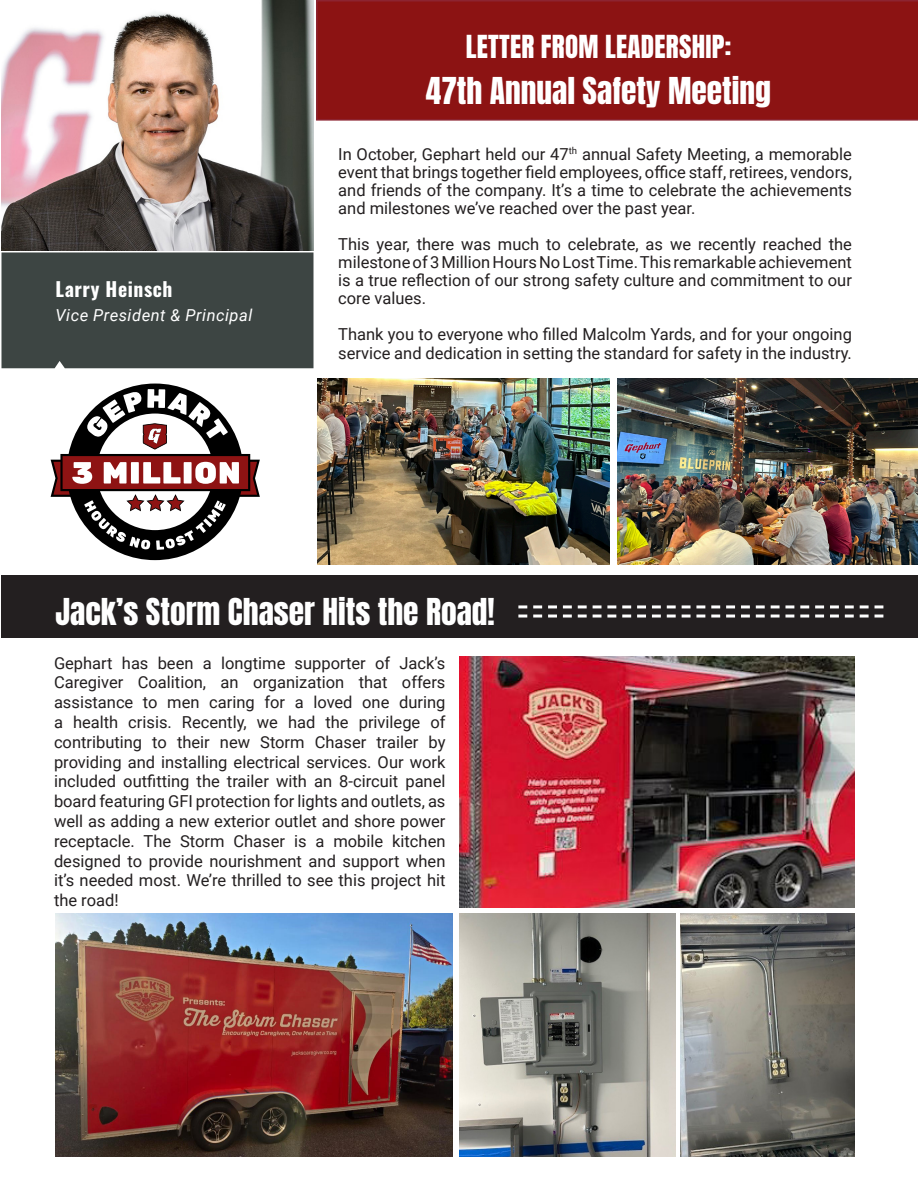
<style>
.page{position:relative;width:918px;height:1188px;background:#fff}
.page>*{position:absolute;margin:0;border:0;box-sizing:border-box;transform-origin:0 0}
.t1{font:31.5px "Anton";color:#fff}
.t2{font:27px "Anton";letter-spacing:.01em;color:#fff}
.t3{font:700 19.5px "Oswald";letter-spacing:.03em;color:#fff}
.t4{font:16.5px/19.8px "Roboto";color:#231f20;text-align:justify}
.t5{font:italic 16.5px "Roboto";letter-spacing:.03em;color:#fff}
</style>
<div class="page">
<div style="left:316px;top:0;width:602px;height:121px;background:#8c1313"></div>
<div style="left:2px;top:252px;width:312px;height:116px;background:#3d4543"></div>
<img style="left:2px;top:0;width:312px;height:251px">
<img style="left:318px;top:378px;width:291px;height:186px">
<img style="left:617px;top:378px;width:301px;height:186px">
<img style="left:460px;top:656px;width:394px;height:251px">
<div style="left:2px;top:576px;width:916px;height:62px;background:#231f20"></div>
<svg style="left:518px;top:605px;width:365px;height:3px"></svg>
<svg style="left:518px;top:615px;width:365px;height:3px"></svg>
<img style="left:56px;top:914px;width:397px;height:243px">
<img style="left:460px;top:914px;width:216px;height:243px">
<img style="left:680px;top:914px;width:174px;height:243px">
<div style="left:67px;top:384px;width:176px;height:176px;border:30px solid #000;border-radius:50%"></div>
<svg style="left:51px;top:389px;width:209px;height:161px"></svg>
<p class="t3" style="left:56px;top:279px;width:119px">Larry Heinsch</p>
<p class="t5" style="left:56px;top:304px;width:198px">Vice President &amp; Principal</p>
<p class="t2" style="left:466px;top:33px;width:267px">LETTER FROM LEADERSHIP:</p>
<p class="t1" style="left:426px;top:75px;width:347px">47th Annual Safety Meeting</p>
<p class="t4" style="left:338px;top:144px;width:515px;line-height:18px">In October, Gephart held our 47<sup>th</sup> annual Safety Meeting, a memorable event that brings together field employees, office staff, retirees, vendors, and friends of the company. It’s a time to celebrate the achievements and milestones we’ve reached over the past year.</p>
<p class="t4" style="left:338px;top:234px;width:515px;line-height:18px">This year, there was much to celebrate, as we recently reached the milestone of 3 Million Hours No Lost Time. This remarkable achievement is a true reflection of our strong safety culture and commitment to our core values.</p>
<p class="t4" style="left:338px;top:324px;width:515px">Thank you to everyone who filled Malcolm Yards, and for your ongoing service and dedication in setting the standard for safety in the industry.</p>
<p class="t1" style="left:56px;top:596px;width:441px">Jack’s Storm Chaser Hits the Road!</p>
<p class="t4" style="left:54px;top:652px;width:393px">Gephart has been a longtime supporter of Jack’s Caregiver Coalition, an organization that offers assistance to men caring for a loved one during a health crisis. Recently, we had the privilege of contributing to their new Storm Chaser trailer by providing and installing electrical services. Our work included outfitting the trailer with an 8-circuit panel board featuring GFI protection for lights and outlets, as well as adding a new exterior outlet and shore power receptacle. The Storm Chaser is a mobile kitchen designed to provide nourishment and support when it’s needed most. We’re thrilled to see this project hit the road!</p>
</div>
